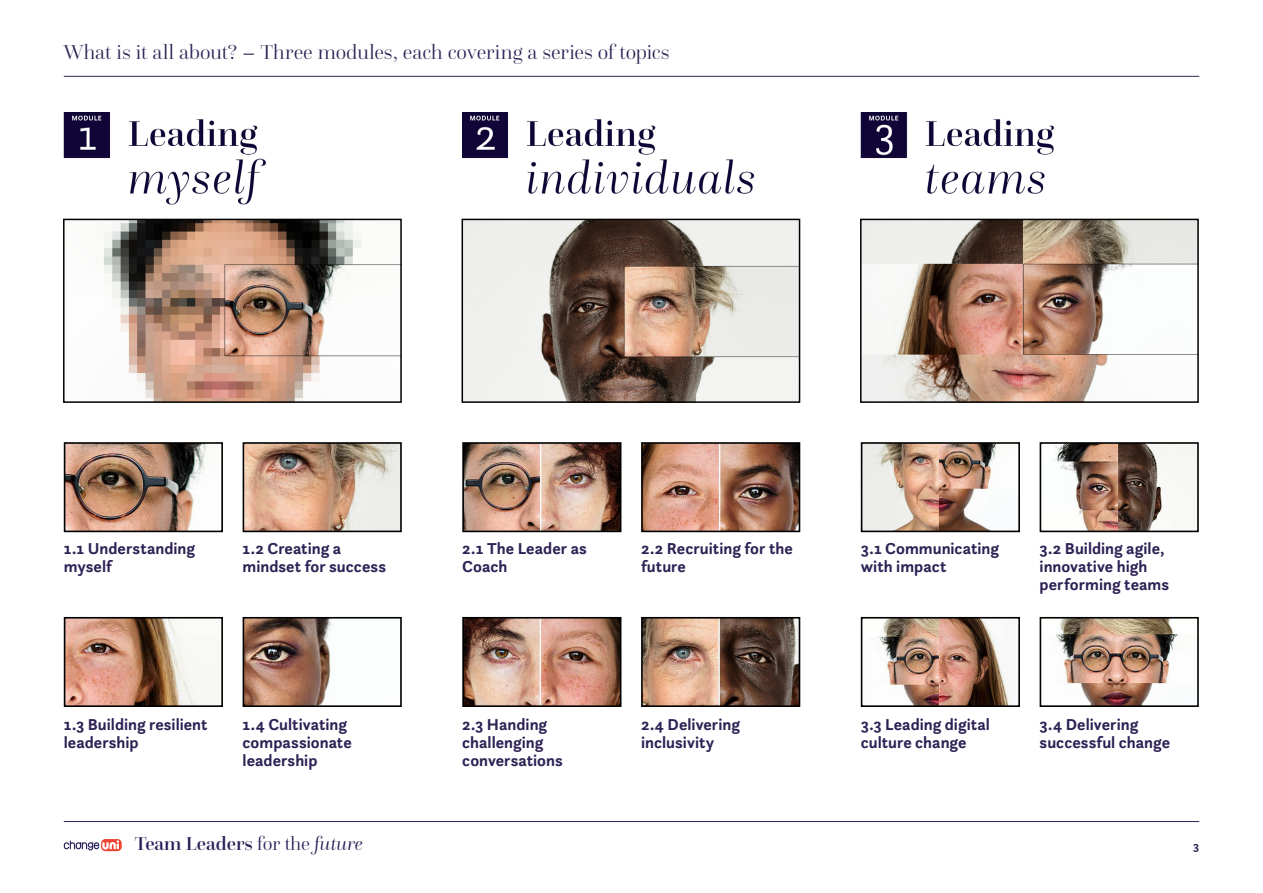
<style>
.page{position:relative;width:1263px;height:893px;background:#fff}
.page>*{position:absolute;margin:0;border:0;box-sizing:border-box;transform-origin:0 0}
.body{font:300 21px "Questa Grande";color:#2e2255}
.t1{font:500 19.5px "Questa Grande";color:#291f59}
.heading_3{font:700 16.5px/18px "Questa Sans";color:#2e2255}
.t2{font:700 12px "Questa Sans";color:#2e2255}
.s1{font-weight:300}
.s2{font-weight:300;font-style:italic}
</style>
<div class="page">
<hr style="left:64px;top:821px;width:1135px;height:1px;background:#2e2255">
<svg style="left:64px;top:839px;width:58px;height:12px"></svg>
<hr style="left:64px;top:76px;width:1135px;height:1px;background:#2e2255">
<img style="left:67px;top:620px;width:153px;height:84px">
<div style="left:64px;top:617px;width:159px;height:90px;border:2px solid #000"></div>
<img style="left:465px;top:620px;width:153px;height:84px">
<div style="left:462px;top:617px;width:159px;height:90px;border:2px solid #000"></div>
<img style="left:871px;top:620px;width:140px;height:84px">
<div style="left:861px;top:617px;width:159px;height:90px;border:2px solid #000"></div>
<img style="left:246px;top:620px;width:86px;height:84px">
<div style="left:243px;top:617px;width:159px;height:90px;border:2px solid #000"></div>
<img style="left:644px;top:620px;width:153px;height:84px">
<div style="left:641px;top:617px;width:159px;height:90px;border:2px solid #000"></div>
<img style="left:1056px;top:620px;width:123px;height:84px">
<div style="left:1039px;top:617px;width:160px;height:90px;border:2px solid #000"></div>
<img style="left:64px;top:112px;width:202px;height:93px">
<img style="left:462px;top:112px;width:293px;height:82px">
<img style="left:861px;top:112px;width:194px;height:82px">
<img style="left:103px;top:221px;width:297px;height:180px">
<div style="left:63px;top:219px;width:339px;height:184px;border:1px solid #000"></div>
<img style="left:463px;top:221px;width:335px;height:180px">
<div style="left:461px;top:219px;width:339px;height:184px;border:1px solid #000"></div>
<img style="left:862px;top:221px;width:335px;height:180px">
<div style="left:860px;top:219px;width:339px;height:184px;border:1px solid #000"></div>
<img style="left:67px;top:445px;width:142px;height:84px">
<div style="left:64px;top:442px;width:159px;height:90px;border:2px solid #000"></div>
<img style="left:465px;top:445px;width:153px;height:84px">
<div style="left:462px;top:442px;width:159px;height:90px;border:2px solid #000"></div>
<img style="left:864px;top:445px;width:139px;height:84px">
<div style="left:861px;top:442px;width:159px;height:90px;border:2px solid #000"></div>
<img style="left:246px;top:445px;width:153px;height:84px">
<div style="left:243px;top:442px;width:159px;height:90px;border:2px solid #000"></div>
<img style="left:644px;top:445px;width:153px;height:84px">
<div style="left:641px;top:442px;width:159px;height:90px;border:2px solid #000"></div>
<img style="left:1054px;top:445px;width:142px;height:84px">
<div style="left:1039px;top:442px;width:160px;height:90px;border:2px solid #000"></div>
<p class="body" style="left:64px;top:40px;width:607px">What is it all about? – Three modules, each covering a series of topics</p>
<p class="heading_3" style="left:243px;top:539px;width:145px">1.2 Creating a mindset for success</p>
<p class="heading_3" style="left:641px;top:539px;width:153px">2.2 Recruiting for the future</p>
<p class="heading_3" style="left:1039px;top:539px;width:131px">3.2 Building agile, innovative high performing teams</p>
<p class="heading_3" style="left:64px;top:539px;width:133px">1.1 Understanding myself</p>
<p class="heading_3" style="left:462px;top:539px;width:126px">2.1 The Leader as<br>Coach</p>
<p class="heading_3" style="left:861px;top:539px;width:140px">3.1 Communicating with impact</p>
<p class="heading_3" style="left:64px;top:715px;width:145px">1.3 Building resilient leadership</p>
<p class="heading_3" style="left:462px;top:715px;width:102px">2.3 Handing challenging conversations</p>
<p class="heading_3" style="left:861px;top:715px;width:131px">3.3 Leading digital culture change</p>
<p class="heading_3" style="left:243px;top:715px;width:111px">1.4 Cultivating compassionate leadership</p>
<p class="heading_3" style="left:641px;top:715px;width:100px">2.4 Delivering inclusivity</p>
<p class="heading_3" style="left:1039px;top:715px;width:132px">3.4 Delivering successful change</p>
<p class="t1" style="left:135px;top:831px;width:230px">Team Leaders <span class="s1">for the</span> <span class="s2">future</span></p>
<p class="t2" style="left:1193px;top:838px;width:7px">3</p>
</div>
